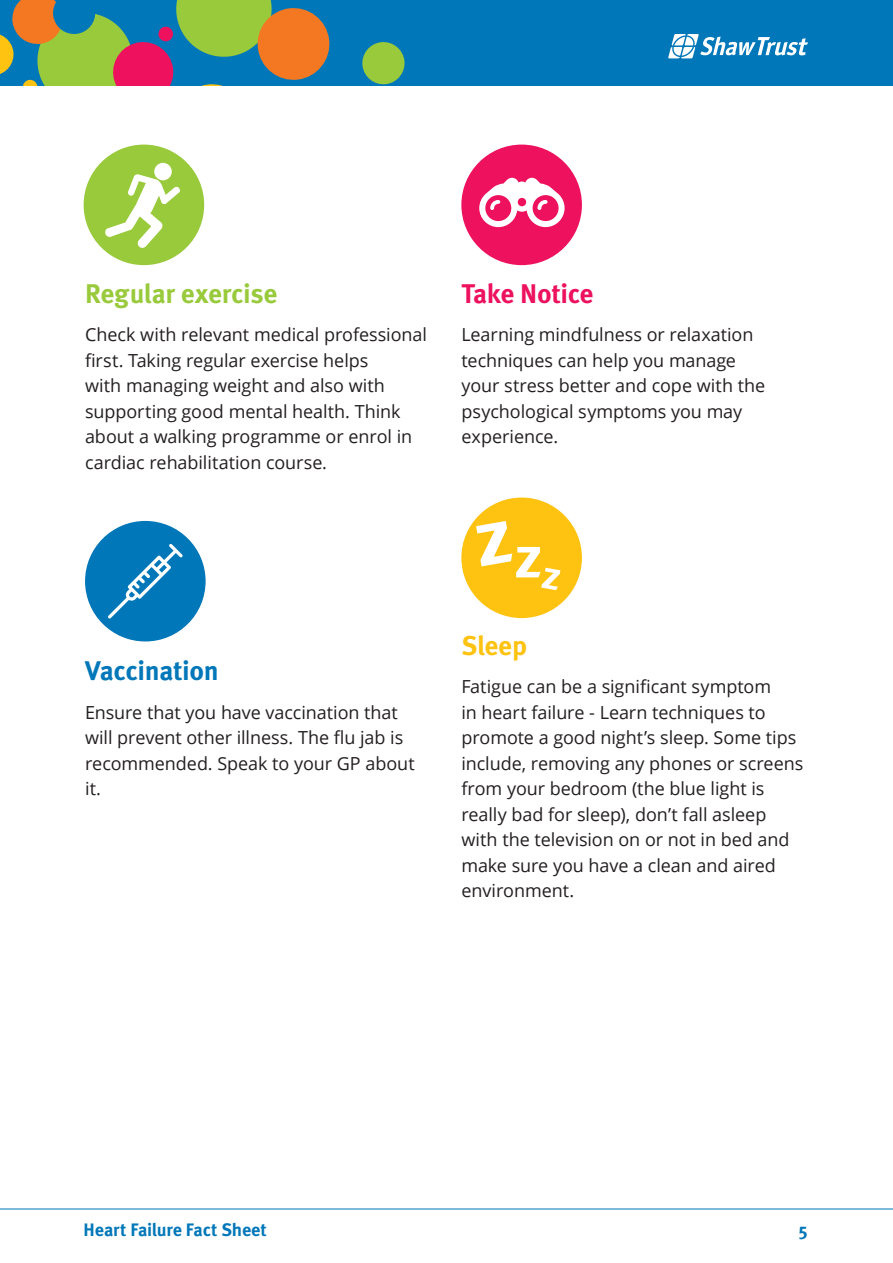
<style>
.page{position:relative;width:893px;height:1263px;background:#fff}
.page>*{position:absolute;margin:0;border:0;box-sizing:border-box;transform-origin:0 0}
.t1{font:700 27px "Meta OT";letter-spacing:-.015em;color:#99ca3b}
.t2{font:700 27px "Meta OT";letter-spacing:-.015em;color:#0077b9}
.t3{font:700 27px "Meta OT";letter-spacing:-.015em;color:#ed115e}
.t4{font:700 27px "Meta OT";letter-spacing:-.01em;color:#fec210}
.t5{font:18px/25.5px "Open Sans";letter-spacing:-.005em;color:#231f20}
.t6{font:700 18px "Meta OT";letter-spacing:-.015em;color:#0077b9}
</style>
<div class="page">
<hr style="left:0;top:1208px;width:893px;height:1px;background:#0077b9">
<div style="left:0;top:0;width:893px;height:85px;background:#0077b9"></div>
<svg style="left:362px;top:42px;width:43px;height:43px"></svg>
<svg style="left:0;top:0;width:330px;height:85px"></svg>
<svg style="left:668px;top:34px;width:140px;height:24px"></svg>
<div style="left:461px;top:145px;width:121px;height:120px;background:#ed115e;border-radius:50%"></div>
<svg style="left:479px;top:178px;width:86px;height:49px"></svg>
<div style="left:84px;top:145px;width:120px;height:120px;background:#99ca3b;border-radius:50%"></div>
<svg style="left:105px;top:174px;width:75px;height:74px"></svg>
<div style="left:154px;top:163px;width:18px;height:17px;background:#fff;border-radius:50%"></div>
<div style="left:461px;top:497px;width:121px;height:121px;background:#fec210;border-radius:50%"></div>
<svg style="left:476px;top:521px;width:84px;height:69px"></svg>
<div style="left:85px;top:521px;width:121px;height:120px;background:#0077b9;border-radius:50%"></div>
<svg style="left:108px;top:544px;width:75px;height:74px"></svg>
<h1 class="t1" style="left:85px;top:277px;width:194px">Regular exercise</h1>
<p class="t5" style="left:85px;top:322px;width:343px">Check with relevant medical professional first. Taking regular exercise helps<br>with managing weight and also with supporting good mental health. Think about a walking programme or enrol in cardiac rehabilitation course.</p>
<h1 class="t3" style="left:461px;top:277px;width:134px">Take Notice</h1>
<p class="t5" style="left:461px;top:322px;width:305px">Learning mindfulness or relaxation techniques can help you manage your stress better and cope with the psychological symptoms you may experience.</p>
<h1 class="t2" style="left:85px;top:654px;width:135px">Vaccination</h1>
<p class="t5" style="left:85px;top:699px;width:331px">Ensure that you have vaccination that will prevent other illness. The flu jab is recommended. Speak to your GP about it.</p>
<h1 class="t4" style="left:461px;top:628px;width:67px">Sleep</h1>
<p class="t5" style="left:461px;top:673px;width:343px">Fatigue can be a significant symptom<br>in heart failure - Learn techniques to promote a good night’s sleep. Some tips include, removing any phones or screens from your bedroom (the blue light is really bad for sleep), don’t fall asleep with the television on or not in bed and make sure you have a clean and aired environment.</p>
<p class="t6" style="left:84px;top:1218px;width:185px">Heart Failure Fact Sheet</p>
<p class="t6" style="left:799px;top:1218px;width:11px">5</p>
</div>
